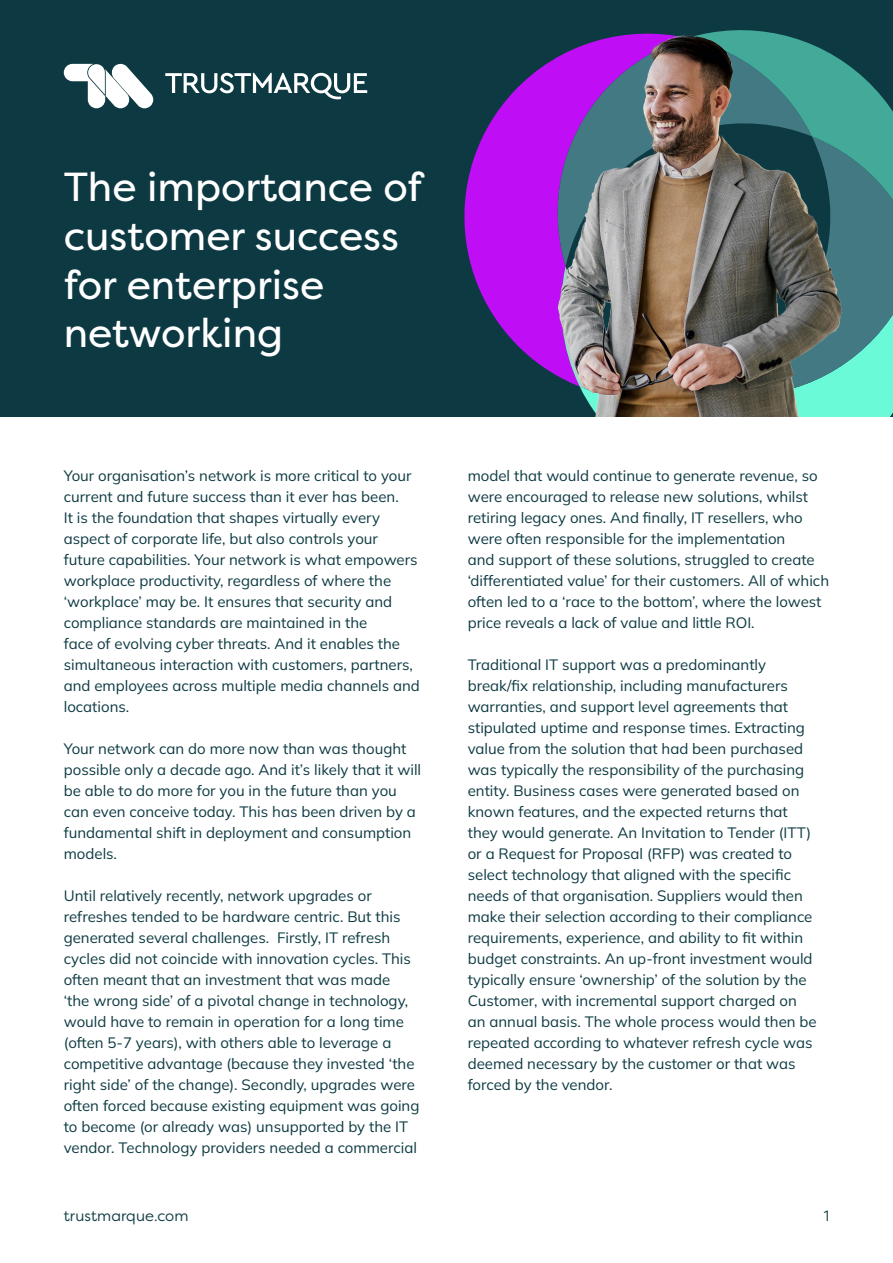
<style>
.page{position:relative;width:893px;height:1263px;background:#fff}
.page>*{position:absolute;margin:0;border:0;box-sizing:border-box;transform-origin:0 0}
.t1{font:40.5px/48.6px "Filson Pro";color:#fff}
.t2{font:15px/21px "Mulish";color:#0d3a42}
.t3{font:15px "Filson Pro";letter-spacing:.005em;color:#0d3a42}
</style>
<div class="page">
<div style="left:0;top:0;width:893px;height:417px;background:#0d3a42"></div>
<svg style="left:165px;top:73px;width:202px;height:26px"></svg>
<svg style="left:64px;top:64px;width:89px;height:44px"></svg>
<img style="left:464px;top:30px;width:429px;height:387px">
<h1 class="t1" style="left:64px;top:162px;width:360px">The importance of customer success for enterprise networking</h1>
<p class="t2" style="left:64px;top:465px;width:358px">Your organisation’s network is more critical to your current and future success than it ever has been.<br>It is the foundation that shapes virtually every aspect of corporate life, but also controls your future capabilities. Your network is what empowers workplace productivity, regardless of where the ‘workplace’ may be. It ensures that security and compliance standards are maintained in the<br>face of evolving cyber threats. And it enables the simultaneous interaction with customers, partners, and employees across multiple media channels and locations.</p>
<p class="t2" style="left:64px;top:738px;width:359px">Your network can do more now than was thought possible only a decade ago. And it’s likely that it will be able to do more for you in the future than you can even conceive today. This has been driven by a fundamental shift in deployment and consumption models.</p>
<p class="t2" style="left:64px;top:885px;width:357px">Until relatively recently, network upgrades or refreshes tended to be hardware centric. But this generated several challenges. Firstly, IT refresh cycles did not coincide with innovation cycles. This often meant that an investment that was made ‘the wrong side’ of a pivotal change in technology, would have to remain in operation for a long time (often 5-7 years), with others able to leverage a competitive advantage (because they invested ‘the right side’ of the change). Secondly, upgrades were often forced because existing equipment was going to become (or already was) unsupported by the IT vendor. Technology providers needed a commercial</p>
<p class="t2" style="left:468px;top:465px;width:363px">model that would continue to generate revenue, so were encouraged to release new solutions, whilst retiring legacy ones. And finally, IT resellers, who were often responsible for the implementation<br>and support of these solutions, struggled to create ‘differentiated value’ for their customers. All of which often led to a ‘race to the bottom’, where the lowest price reveals a lack of value and little ROI.</p>
<p class="t2" style="left:468px;top:654px;width:350px">Traditional IT support was a predominantly break/fix relationship, including manufacturers warranties, and support level agreements that stipulated uptime and response times. Extracting value from the solution that had been purchased was typically the responsibility of the purchasing entity. Business cases were generated based on known features, and the expected returns that they would generate. An Invitation to Tender (ITT) or a Request for Proposal (RFP) was created to select technology that aligned with the specific needs of that organisation. Suppliers would then make their selection according to their compliance requirements, experience, and ability to fit within budget constraints. An up-front investment would typically ensure ‘ownership’ of the solution by the Customer, with incremental support charged on an annual basis. The whole process would then be repeated according to whatever refresh cycle was deemed necessary by the customer or that was forced by the vendor.</p>
<p class="t3" style="left:64px;top:1206px;width:126px">trustmarque.com</p>
<p class="t3" style="left:824px;top:1206px;width:7px">1</p>
</div>
